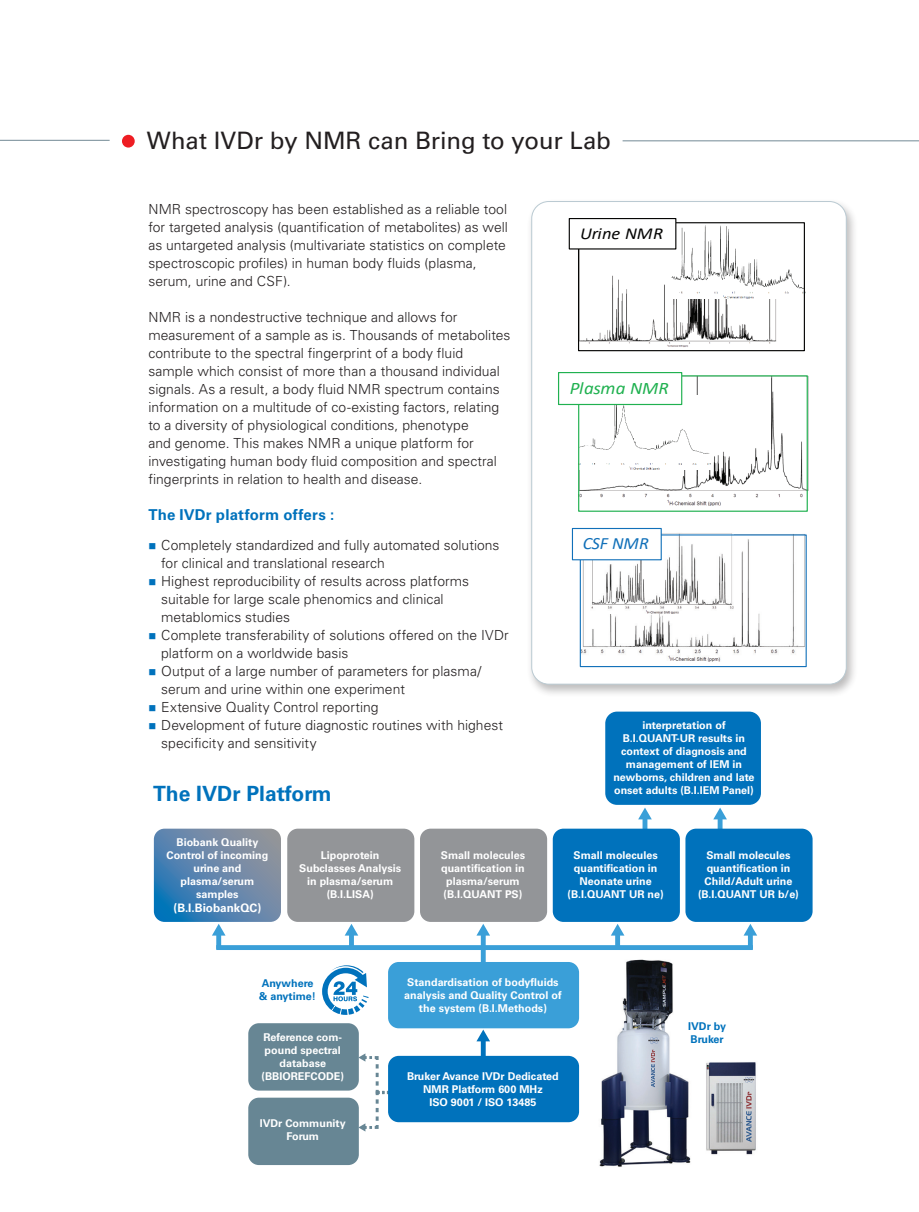
<style>
.page{position:relative;width:919px;height:1212px;background:#fff}
.page>*{position:absolute;margin:0;border:0;box-sizing:border-box;transform-origin:0 0}
.brochure_subheadline{font:24px "Univers LT Std";letter-spacing:-.005em;color:#231f20}
.brochure_subheadline-2{font:700 21px "Univers LT Std";color:#0072bc}
.t1{font:italic 17.55px "Calibri";letter-spacing:-.015em;color:#20b150;scale:1.08 1}
.t2{font:italic 17.25px "Calibri";letter-spacing:-.015em;color:#1170b9;scale:1.04 1}
.t3{font:italic 16.8px "Calibri";letter-spacing:-.015em;color:#050504;scale:1.1 1}
.brochure_subheadline-3{font:700 15px "Univers LT Std";letter-spacing:.01em;color:#0072bc}
.brochure_body{font:300 13.8px/18px "Univers LT Std";letter-spacing:.005em;color:#231f20}
.t4{font:700 11.7px "Univers LT Std";color:#fff}
.t5{font:700 10.8px/12.9px "Univers LT Std";color:#fff;text-align:center}
.t6{font:700 10.8px/12.9px "Univers LT Std";color:#0072bc}
</style>
<div class="page">
<div style="left:122px;top:135px;width:13px;height:13px;background:#ee1d23;border-radius:50%"></div>
<hr style="left:622px;top:140px;width:296px;height:1px;background:#738a95">
<hr style="left:0;top:140px;width:110px;height:1px;background:#738a95">
<div style="left:526px;top:198px;width:332px;height:500px;background:#231f20;opacity:.3"></div>
<div style="left:531px;top:201px;width:315px;height:483px;background:#fff;border-radius:17px"></div>
<img style="left:581px;top:536px;width:223px;height:126px">
<img style="left:590px;top:533px;width:144px;height:81px">
<img style="left:580px;top:373px;width:228px;height:133px">
<img style="left:580px;top:396px;width:130px;height:74px">
<img style="left:580px;top:249px;width:197px;height:98px">
<div style="left:579px;top:534px;width:227px;height:133px;border:1px solid #1170b9"></div>
<div style="left:572px;top:528px;width:89px;height:32px;background:#fff"></div>
<div style="left:572px;top:528px;width:89px;height:32px;border:1px solid #1170b9"></div>
<div style="left:578px;top:375px;width:229px;height:137px;border:1px solid #20b150"></div>
<div style="left:558px;top:373px;width:123px;height:31px;background:#fff"></div>
<div style="left:558px;top:372px;width:124px;height:33px;border:1px solid #20b150"></div>
<img style="left:671px;top:223px;width:134px;height:76px">
<div style="left:578px;top:222px;width:226px;height:129px;border:1px solid #050504"></div>
<div style="left:569px;top:219px;width:106px;height:30px;background:#fff"></div>
<div style="left:568px;top:218px;width:108px;height:31px;border:1px solid #050504"></div>
<div style="left:642px;top:817px;width:5px;height:16px;background:#3a9fd8"></div>
<svg style="left:638px;top:807px;width:13px;height:12px"></svg>
<div style="left:717px;top:817px;width:5px;height:16px;background:#3a9fd8"></div>
<svg style="left:713px;top:807px;width:13px;height:12px"></svg>
<img style="left:599px;top:959px;width:157px;height:208px">
<svg style="left:358px;top:1053px;width:31px;height:78px"></svg>
<div style="left:287px;top:829px;width:127px;height:93px;background:#939598;border-radius:11px"></div>
<div style="left:420px;top:829px;width:127px;height:93px;background:#939598;border-radius:11px"></div>
<div style="left:552px;top:829px;width:127px;height:93px;background:#0072bc;border-radius:11px"></div>
<div style="left:685px;top:829px;width:127px;height:93px;background:#0072bc;border-radius:11px"></div>
<div style="left:388px;top:962px;width:191px;height:66px;background:#3a9fd8;border-radius:11px"></div>
<div style="left:388px;top:1056px;width:191px;height:66px;background:#0072bc;border-radius:11px"></div>
<hr style="left:481px;top:1039px;width:4px;height:19px;background:#0072bc">
<svg style="left:476px;top:1029px;width:14px;height:12px"></svg>
<hr style="left:481px;top:933px;width:4px;height:31px;background:#3a9fd8">
<svg style="left:477px;top:924px;width:13px;height:11px"></svg>
<div style="left:615px;top:933px;width:5px;height:16px;background:#3a9fd8"></div>
<svg style="left:611px;top:924px;width:13px;height:11px"></svg>
<div style="left:747px;top:933px;width:5px;height:16px;background:#3a9fd8"></div>
<svg style="left:744px;top:924px;width:13px;height:11px"></svg>
<div style="left:216px;top:933px;width:5px;height:16px;background:#3a9fd8"></div>
<svg style="left:154px;top:829px;width:127px;height:106px;background:#7295b6"></svg>
<div style="left:349px;top:933px;width:5px;height:16px;background:#3a9fd8"></div>
<svg style="left:345px;top:924px;width:13px;height:11px"></svg>
<div style="left:216px;top:945px;width:536px;height:5px;background:#3a9fd8"></div>
<div style="left:248px;top:1023px;width:111px;height:67px;background:#678694;border-radius:11px"></div>
<div style="left:248px;top:1098px;width:111px;height:67px;background:#678694;border-radius:11px"></div>
<svg style="left:322px;top:965px;width:46px;height:50px"></svg>
<div style="left:605px;top:711px;width:155px;height:94px;background:#0072bc;border-radius:12px"></div>
<p class="brochure_subheadline" style="left:147px;top:126px;width:465px">What IVDr by NMR can Bring to your Lab</p>
<p class="brochure_body" style="left:148px;top:200px;width:361px">NMR spectroscopy has been established as a reliable tool for targeted analysis (quantification of metabolites) as well as untargeted analysis (multivariate statistics on complete spectroscopic profiles) in human body fluids (plasma, serum, urine and CSF).</p>
<p class="brochure_body" style="left:148px;top:308px;width:363px">NMR is a nondestructive technique and allows for measurement of a sample as is. Thousands of metabolites contribute to the spectral fingerprint of a body fluid sample which consist of more than a thousand individual signals. As a result, a body fluid NMR spectrum contains information on a multitude of co-existing factors, relating to a diversity of physiological conditions, phenotype<br>and genome. This makes NMR a unique platform for investigating human body fluid composition and spectral fingerprints in relation to health and disease.</p>
<p class="brochure_subheadline-3" style="left:148px;top:506px;width:187px">The IVDr platform offers :</p>
<p class="brochure_body" style="left:161px;top:536px;width:340px">Completely standardized and fully automated solutions for clinical and translational research</p>
<p class="brochure_body" style="left:161px;top:572px;width:309px">Highest reproducibility of results across platforms suitable for large scale phenomics and clinical metablomics studies</p>
<p class="brochure_body" style="left:161px;top:626px;width:349px">Complete transferability of solutions offered on the IVDr platform on a worldwide basis</p>
<p class="brochure_body" style="left:161px;top:662px;width:321px">Output of a large number of parameters for plasma/ serum and urine within one experiment</p>
<p class="brochure_body" style="left:161px;top:698px;width:219px">Extensive Quality Control reporting</p>
<p class="brochure_body" style="left:161px;top:716px;width:343px">Development of future diagnostic routines with highest specificity and sensitivity</p>
<p class="brochure_subheadline-2" style="left:153px;top:781px;width:180px">The IVDr Platform</p>
<p class="t3" style="left:580px;top:222px;width:77px">Urine NMR</p>
<p class="t1" style="left:569px;top:376px;width:93px">Plasma NMR</p>
<p class="t2" style="left:583px;top:532px;width:65px">CSF NMR</p>
<p class="t5" style="left:613px;top:719px;width:143px">interpretation of<br>B.I.QUANT-UR results in context of diagnosis and management of IEM in newborns, children and late onset adults (B.I.IEM Panel)</p>
<p class="t5" style="left:166px;top:836px;width:103px">Biobank Quality<br>Control of incoming urine and plasma/serum samples</p>
<p class="t4" style="left:173px;top:901px;width:89px">(B.I.BiobankQC)</p>
<p class="t5" style="left:299px;top:849px;width:103px">Lipoprotein<br>Subclasses Analysis in plasma/serum (B.I.LISA)</p>
<p class="t5" style="left:441px;top:849px;width:86px">Small molecules quantification in plasma/serum (B.I.QUANT PS)</p>
<p class="t5" style="left:567px;top:849px;width:98px">Small molecules quantification in<br>Neonate urine (B.I.QUANT UR ne)</p>
<p class="t5" style="left:698px;top:849px;width:102px">Small molecules quantification in<br>Child/Adult urine (B.I.QUANT UR b/e)</p>
<p class="t6" style="left:259px;top:977px;width:58px">Anywhere &amp; anytime!</p>
<p class="t5" style="left:261px;top:1031px;width:84px">Reference com&shy;pound spectral database (BBIOREFCODE)</p>
<p class="t5" style="left:260px;top:1117px;width:87px">IVDr Community<br>Forum</p>
<p class="t5" style="left:404px;top:976px;width:159px">Standardisation of bodyfluids analysis and Quality Control of the system (B.I.Methods)</p>
<p class="t5" style="left:407px;top:1070px;width:153px">Bruker Avance IVDr Dedicated<br>NMR Platform 600 MHz<br>ISO 9001 / ISO 13485</p>
<p class="t6" style="left:688px;top:1020px;width:39px">IVDr by<br>Bruker</p>
</div>
